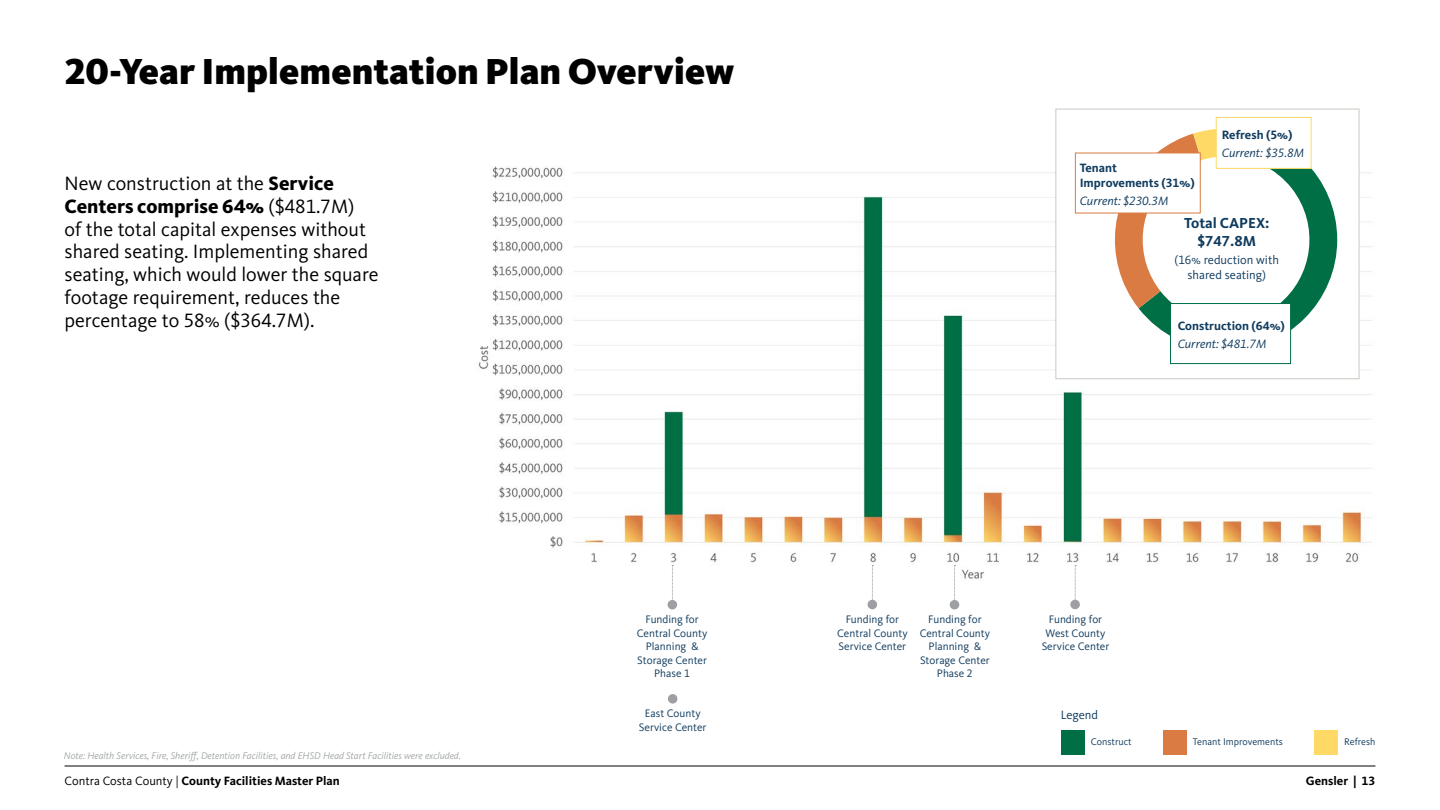
<style>
.page{position:relative;width:1440px;height:810px;background:#fff}
.page>*{position:absolute;margin:0;border:0;box-sizing:border-box;transform-origin:0 0}
.t1{font:900 37.5px "Kievit OT";color:#000}
.t2{font:20px/22.8px "Kievit OT";color:#000}
.t3{font:700 15px/18px "Kievit OT";color:#0f3b5e;text-align:center}
.t4{font:700 12.5px "Kievit OT";color:#000}
.t5{font:700 12.5px/15px "Kievit OT";color:#0f3b5e}
.t6{font:italic 12.5px "Kievit OT";color:#0f3b5e}
.t7{font:12.5px/15px "Kievit OT";color:#0f3b5e;text-align:center}
.t8{font:11.25px/13.5px "Kievit OT";color:#0f3b5e;text-align:center}
.t9{font:italic 10px "Kievit OT";color:#a3a7a9}
.t10{font:10px "Kievit OT";color:#0f3b5e}
.s1{font-weight:800}
.s2{font-weight:400}
</style>
<div class="page">
<img style="left:478px;top:157px;width:894px;height:431px">
<div style="left:1056px;top:109px;width:303px;height:270px;background:#fff;border:1px solid #c9cbc3"></div>
<svg style="left:1110px;top:129px;width:227px;height:222px"></svg>
<svg style="left:672px;top:565px;width:1px;height:35px"></svg>
<svg style="left:954px;top:565px;width:2px;height:35px"></svg>
<svg style="left:1075px;top:565px;width:1px;height:35px"></svg>
<div style="left:668px;top:694px;width:9px;height:10px;background:#9d9fa2;border-radius:50%"></div>
<div style="left:668px;top:600px;width:9px;height:9px;background:#9d9fa2;border-radius:50%"></div>
<div style="left:950px;top:600px;width:9px;height:9px;background:#9d9fa2;border-radius:50%"></div>
<div style="left:1070px;top:600px;width:10px;height:9px;background:#9d9fa2;border-radius:50%"></div>
<svg style="left:872px;top:565px;width:1px;height:35px"></svg>
<div style="left:868px;top:600px;width:9px;height:9px;background:#9d9fa2;border-radius:50%"></div>
<div style="left:1061px;top:730px;width:24px;height:25px;background:#006f45"></div>
<div style="left:1163px;top:730px;width:24px;height:24px;background:#da7b43"></div>
<div style="left:1314px;top:730px;width:24px;height:25px;background:#fed966"></div>
<div style="left:1170px;top:303px;width:121px;height:61px;background:#fff;border:1px solid #006f45"></div>
<div style="left:1075px;top:153px;width:126px;height:61px;background:#fff;border:1px solid #da7b43"></div>
<div style="left:1216px;top:117px;width:96px;height:52px;background:#fff;border:1px solid #fed966"></div>
<hr style="left:65px;top:766px;width:1310px;height:1px;background:#000">
<h1 class="t1" style="left:66px;top:49px;width:670px">20-Year Implementation Plan Overview</h1>
<p class="t2" style="left:65px;top:172px;width:316px">New construction at the <span class="s1">Service Centers comprise 64%</span> ($481.7M)<br>of the total capital expenses without shared seating. Implementing shared seating, which would lower the square footage requirement, reduces the percentage to 58% ($364.7M).</p>
<p class="t5" style="left:1080px;top:160px;width:117px">Tenant<br>Improvements (31%)</p>
<p class="t6" style="left:1080px;top:193px;width:90px">Current: $230.3M</p>
<p class="t5" style="left:1222px;top:128px;width:72px">Refresh (5%)</p>
<p class="t6" style="left:1222px;top:146px;width:84px">Current: $35.8M</p>
<p class="t3" style="left:1184px;top:214px;width:87px">Total CAPEX: $747.8M</p>
<p class="t7" style="left:1175px;top:252px;width:106px">(16% reduction with shared seating)</p>
<p class="t5" style="left:1178px;top:318px;width:109px">Construction (64%)</p>
<p class="t6" style="left:1178px;top:336px;width:90px">Current: $481.7M</p>
<p class="t8" style="left:637px;top:613px;width:72px">Funding for<br>Central County<br>Planning &amp;<br>Storage Center<br>Phase 1</p>
<p class="t8" style="left:920px;top:613px;width:72px">Funding for<br>Central County<br>Planning &amp;<br>Storage Center<br>Phase 2</p>
<p class="t8" style="left:1042px;top:613px;width:69px">Funding for<br>West County<br>Service Center</p>
<p class="t8" style="left:837px;top:613px;width:72px">Funding for<br>Central County<br>Service Center</p>
<p class="t9" style="left:64px;top:750px;width:399px">Note: Health Services, Fire, Sheriff, Detention Facilities, and EHSD Head Start Facilities were excluded.</p>
<p class="t8" style="left:639px;top:707px;width:69px">East County<br>Service Center</p>
<p class="t7" style="left:1061px;top:707px;width:39px">Legend</p>
<p class="t10" style="left:1091px;top:736px;width:42px">Construct</p>
<p class="t10" style="left:1193px;top:736px;width:92px">Tenant Improvements</p>
<p class="t10" style="left:1344px;top:736px;width:33px">Refresh</p>
<p class="t4" style="left:65px;top:773px;width:277px"><span class="s2">Contra Costa County |</span> County Facilities Master Plan</p>
<p class="t4" style="left:1306px;top:773px;width:71px">Gensler | 13</p>
</div>
